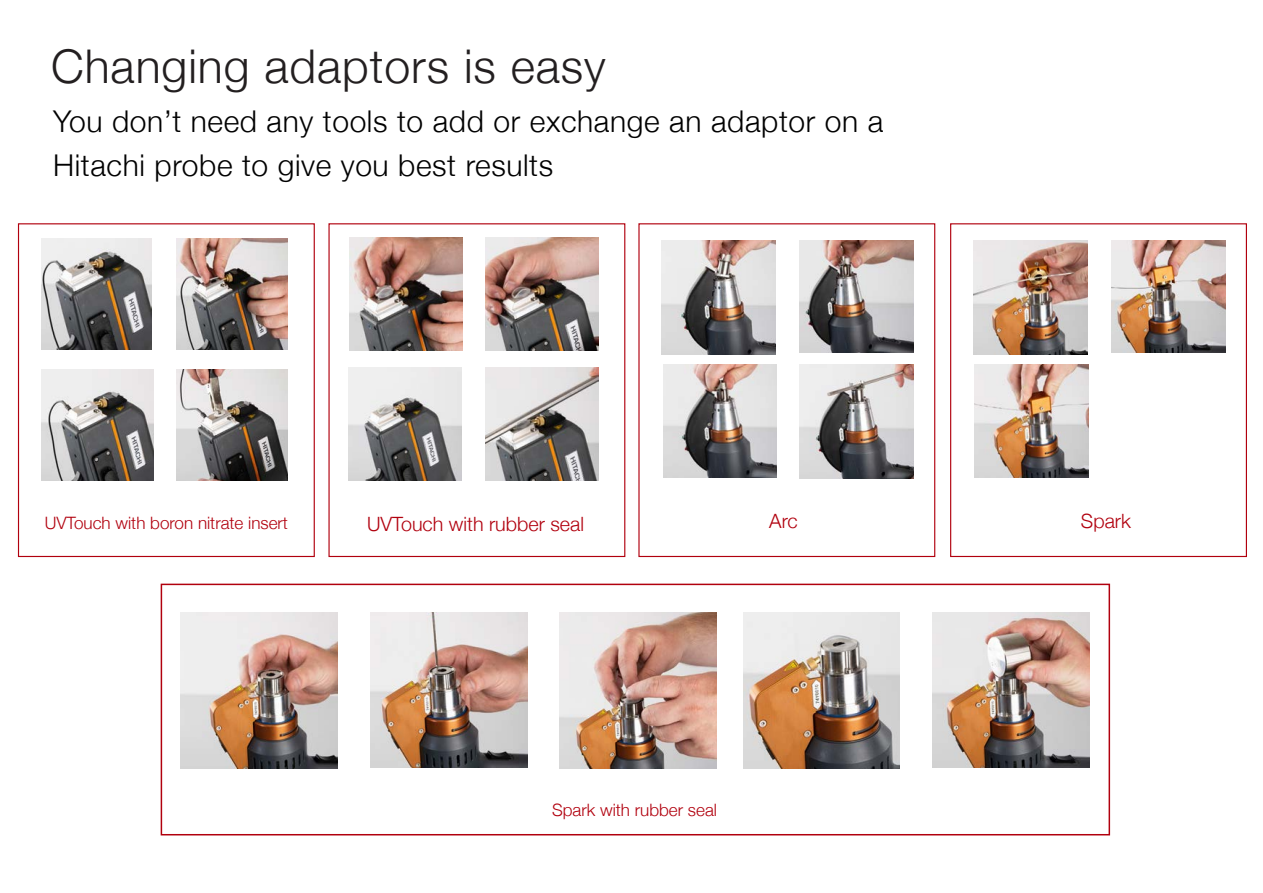
<style>
.page{position:relative;width:1263px;height:893px;background:#fff}
.page>*{position:absolute;margin:0;border:0;box-sizing:border-box;transform-origin:0 0}
.t1{font:300 46.5px "Helvetica Neue";letter-spacing:.02em;color:#231f20}
.t2{font:300 30px/43.5px "Helvetica Neue";letter-spacing:.02em;color:#000}
.t3{font:300 19.65px "Helvetica Neue";color:#b1000e}
.t4{font:300 17.1px "Helvetica Neue";color:#b1000e}
</style>
<div class="page">
<div style="left:18px;top:223px;width:297px;height:334px;border:1px solid #b1000e"></div>
<div style="left:328px;top:223px;width:297px;height:334px;border:1px solid #b1000e"></div>
<div style="left:638px;top:223px;width:297px;height:334px;border:1px solid #b1000e"></div>
<img style="left:42px;top:239px;width:110px;height:111px">
<img style="left:177px;top:239px;width:111px;height:111px">
<img style="left:42px;top:369px;width:111px;height:111px">
<img style="left:176px;top:369px;width:111px;height:111px">
<img style="left:662px;top:241px;width:113px;height:114px">
<img style="left:800px;top:241px;width:113px;height:112px">
<img style="left:663px;top:364px;width:114px;height:114px">
<img style="left:800px;top:364px;width:113px;height:114px">
<img style="left:349px;top:238px;width:113px;height:112px">
<img style="left:486px;top:238px;width:113px;height:112px">
<img style="left:349px;top:368px;width:113px;height:112px">
<img style="left:485px;top:368px;width:113px;height:112px">
<div style="left:161px;top:584px;width:949px;height:251px;border:2px solid #b1000e"></div>
<img style="left:181px;top:612px;width:156px;height:157px">
<img style="left:371px;top:612px;width:156px;height:156px">
<img style="left:560px;top:612px;width:156px;height:157px">
<img style="left:743px;top:612px;width:157px;height:157px">
<img style="left:933px;top:612px;width:156px;height:156px">
<div style="left:950px;top:223px;width:297px;height:334px;border:1px solid #b1000e"></div>
<img style="left:973px;top:241px;width:114px;height:114px">
<img style="left:1111px;top:241px;width:114px;height:112px">
<img style="left:975px;top:364px;width:113px;height:114px">
<p class="t1" style="left:51px;top:29px;width:556px">Changing adaptors is easy</p>
<p class="t2" style="left:53px;top:98px;width:832px">You don’t need any tools to add or exchange an adaptor on a<br>Hitachi probe to give you best results</p>
<p class="t4" style="left:45px;top:509px;width:245px">UVTouch with boron nitrate insert</p>
<p class="t3" style="left:367px;top:508px;width:218px">UVTouch with rubber seal</p>
<p class="t3" style="left:769px;top:505px;width:30px">Arc</p>
<p class="t4" style="left:552px;top:796px;width:166px">Spark with rubber seal</p>
<p class="t3" style="left:1081px;top:505px;width:52px">Spark</p>
</div>
